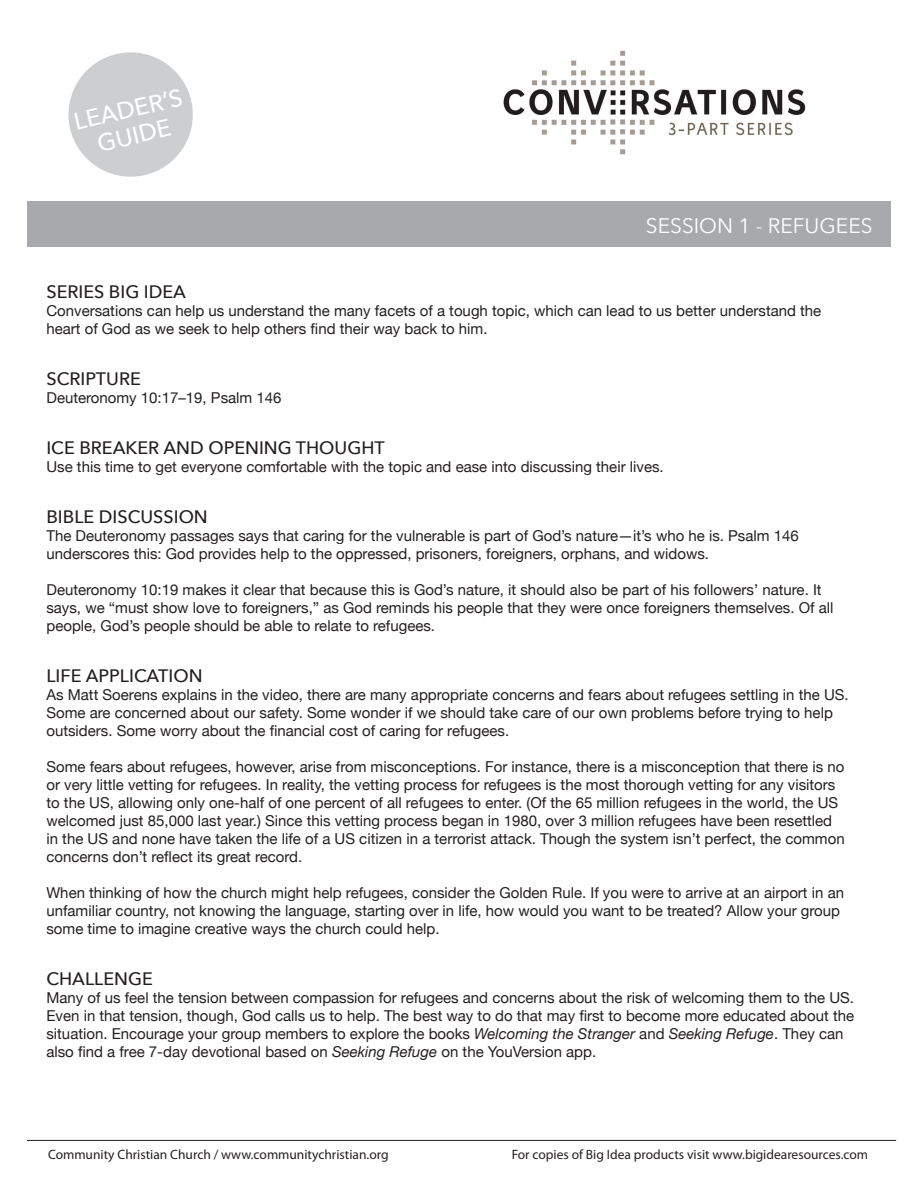
<style>
.page{position:relative;width:918px;height:1188px;background:#fff}
.page>*{position:absolute;margin:0;border:0;box-sizing:border-box;transform-origin:0 0}
.t1{font:500 24px/26.5px "Avenir Next";color:#fff;text-align:center}
.Title_medium{font:21px "Avenir Next";color:#fff}
.Title_medium-2{font:500 18px "Avenir Next";color:#231f20}
.t2{font:15px/18px "Helvetica Neue";color:#231f20}
.t3{font:13.5px "Myriad Pro";color:#231f20}
.s1{font-style:italic}
</style>
<div class="page">
<hr style="left:27px;top:1140px;width:869px;height:1px;background:#231f20">
<img style="left:503px;top:50px;width:303px;height:105px">
<div style="left:27px;top:201px;width:864px;height:46px;background:#a8a9ad"></div>
<div style="left:68px;top:52px;width:125px;height:125px;background:#cdced0;border-radius:50%"></div>
<h1 class="t1" style="left:71px;top:108px;width:112px;rotate:-13deg">LEADER’S<br>GUIDE</h1>
<p class="Title_medium" style="left:646px;top:208px;width:228px">SESSION 1 - REFUGEES</p>
<p class="Title_medium-2" style="left:46px;top:277px;width:141px">SERIES BIG IDEA</p>
<p class="t2" style="left:46px;top:303px;width:776px">Conversations can help us understand the many facets of a tough topic, which can lead to us better understand the heart of God as we seek to help others find their way back to him.</p>
<p class="Title_medium-2" style="left:46px;top:364px;width:96px">SCRIPTURE</p>
<p class="t2" style="left:46px;top:390px;width:237px">Deuteronomy 10:17–19, Psalm 146</p>
<p class="Title_medium-2" style="left:46px;top:433px;width:340px">ICE BREAKER AND OPENING THOUGHT</p>
<p class="t2" style="left:46px;top:459px;width:619px">Use this time to get everyone comfortable with the topic and ease into discussing their lives.</p>
<p class="Title_medium-2" style="left:46px;top:502px;width:163px">BIBLE DISCUSSION</p>
<p class="t2" style="left:46px;top:528px;width:754px">The Deuteronomy passages says that caring for the vulnerable is part of God’s nature—it’s who he is. Psalm 146 underscores this: God provides help to the oppressed, prisoners, foreigners, orphans, and widows.</p>
<p class="t2" style="left:46px;top:582px;width:789px">Deuteronomy 10:19 makes it clear that because this is God’s nature, it should also be part of his followers’ nature. It says, we “must show love to foreigners,” as God reminds his people that they were once foreigners themselves. Of all people, God’s people should be able to relate to refugees.</p>
<p class="Title_medium-2" style="left:46px;top:661px;width:158px">LIFE APPLICATION</p>
<p class="t2" style="left:46px;top:687px;width:804px">As Matt Soerens explains in the video, there are many appropriate concerns and fears about refugees settling in the US.<br>Some are concerned about our safety. Some wonder if we should take care of our own problems before trying to help outsiders. Some worry about the financial cost of caring for refugees.</p>
<p class="t2" style="left:46px;top:759px;width:800px">Some fears about refugees, however, arise from misconceptions. For instance, there is a misconception that there is no or very little vetting for refugees. In reality, the vetting process for refugees is the most thorough vetting for any visitors to the US, allowing only one-half of one percent of all refugees to enter. (Of the 65 million refugees in the world, the US welcomed just 85,000 last year.) Since this vetting process began in 1980, over 3 million refugees have been resettled in the US and none have taken the life of a US citizen in a terrorist attack. Though the system isn’t perfect, the common concerns don’t reflect its great record.</p>
<p class="t2" style="left:46px;top:885px;width:799px">When thinking of how the church might help refugees, consider the Golden Rule. If you were to arrive at an airport in an unfamiliar country, not knowing the language, starting over in life, how would you want to be treated? Allow your group some time to imagine creative ways the church could help.</p>
<p class="Title_medium-2" style="left:46px;top:964px;width:108px">CHALLENGE</p>
<p class="t2" style="left:46px;top:990px;width:809px">Many of us feel the tension between compassion for refugees and concerns about the risk of welcoming them to the US.<br>Even in that tension, though, God calls us to help. The best way to do that may first to become more educated about the situation. Encourage your group members to explore the books <span class="s1">Welcoming the Stranger</span> and <span class="s1">Seeking Refuge</span>. They can also find a free 7-day devotional based on <span class="s1">Seeking Refuge</span> on the YouVersion app.</p>
<p class="t3" style="left:48px;top:1146px;width:342px">Community Christian Church / www.communitychristian.org</p>
<p class="t3" style="left:512px;top:1146px;width:358px">For copies of Big Idea products visit www.bigidearesources.com</p>
</div>
